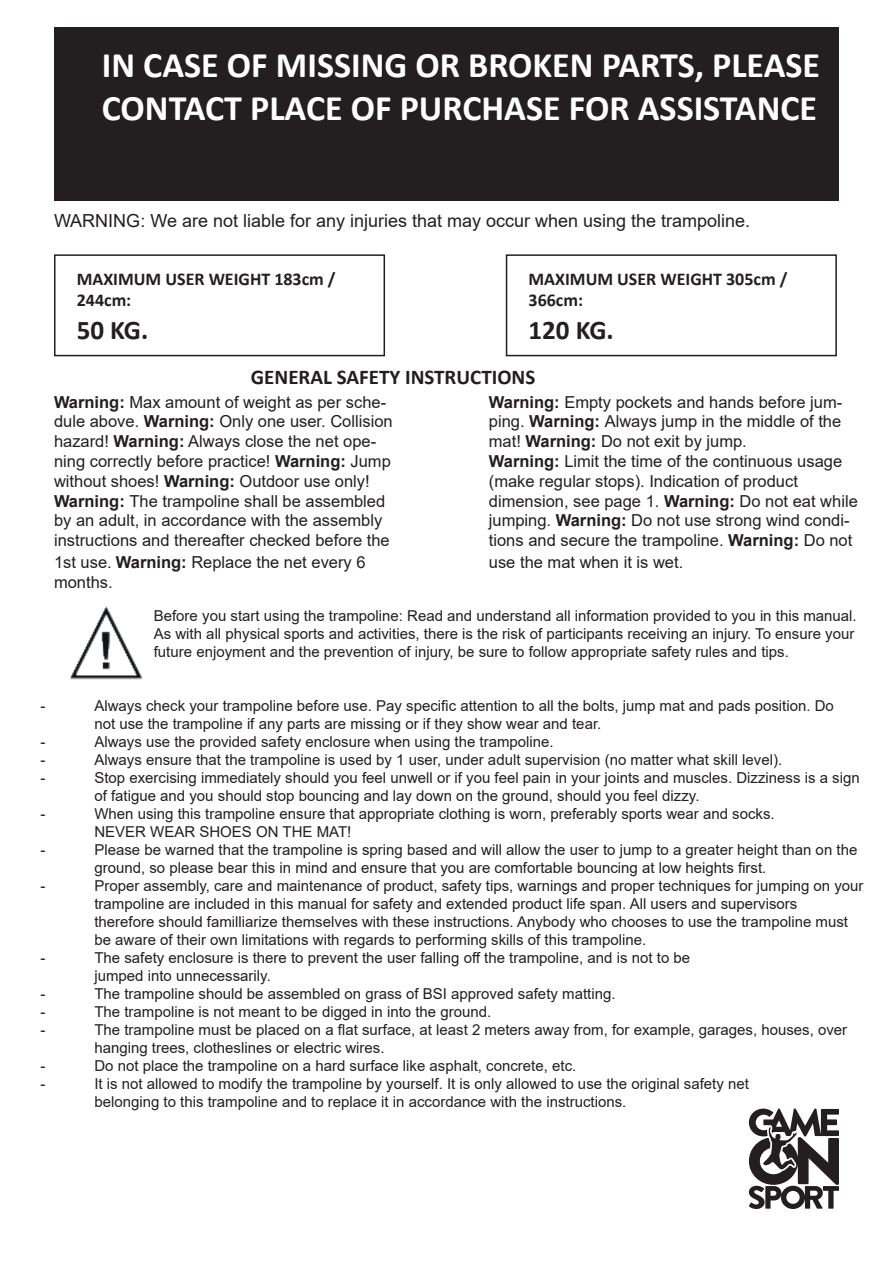
<style>
.page{position:relative;width:893px;height:1263px;background:#fff}
.page>*{position:absolute;margin:0;border:0;box-sizing:border-box;transform-origin:0 0}
.t1{font:700 36px/43.2px "Calibri";color:#fff}
.t2{font:700 27px "Calibri";color:#231f20}
.t3{font:700 21px "Calibri";color:#231f20}
.t4{font:18px "Arial";color:#231f20}
.t5{font:700 18px/21.6px "Calibri";color:#231f20}
.t6{font:16.5px/19.8px "Arial";color:#231f20}
.t7{font:15px/18px "Arial";color:#231f20}
.s1{font-weight:700}
</style>
<div class="page">
<svg style="left:749px;top:1108px;width:90px;height:101px"></svg>
<div style="left:54px;top:28px;width:785px;height:173px;background:#231f20"></div>
<div style="left:54px;top:254px;width:331px;height:102px;border:2px solid #231f20"></div>
<div style="left:506px;top:254px;width:331px;height:102px;border:2px solid #231f20"></div>
<img style="left:70px;top:606px;width:73px;height:74px">
<h1 class="t1" style="left:102px;top:45px;width:720px">IN CASE OF MISSING OR BROKEN PARTS, PLEASE<br>CONTACT PLACE OF PURCHASE FOR ASSISTANCE</h1>
<p class="t4" style="left:54px;top:214px;width:698px">WARNING: We are not liable for any injuries that may occur when using the trampoline.</p>
<p class="t5" style="left:529px;top:269px;width:260px">MAXIMUM USER WEIGHT 305cm /<br>366cm:</p>
<h2 class="t2" style="left:529px;top:319px;width:87px">120 KG.</h2>
<h3 class="t3" style="left:251px;top:368px;width:286px">GENERAL SAFETY INSTRUCTIONS</h3>
<p class="t6" style="left:54px;top:393px;width:340px"><span class="s1">Warning:</span> Max amount of weight as per sche&shy;dule above. <span class="s1">Warning:</span> Only one user. Collision hazard! <span class="s1">Warning:</span> Always close the net ope&shy;ning correctly before practice! <span class="s1">Warning:</span> Jump without shoes! <span class="s1">Warning:</span> Outdoor use only!<br><span class="s1">Warning:</span> The trampoline shall be assembled by an adult, in accordance with the assembly instructions and thereafter checked before the</p>
<p class="t6" style="left:54px;top:553px;width:313px">1st use. <span class="s1">Warning:</span> Replace the net every 6 months.</p>
<p class="t5" style="left:77px;top:269px;width:260px">MAXIMUM USER WEIGHT 183cm /<br>244cm:</p>
<h2 class="t2" style="left:77px;top:319px;width:73px">50 KG.</h2>
<p class="t6" style="left:489px;top:393px;width:370px"><span class="s1">Warning:</span> Empty pockets and hands before jum&shy;ping. <span class="s1">Warning:</span> Always jump in the middle of the mat! <span class="s1">Warning:</span> Do not exit by jump.<br><span class="s1">Warning:</span> Limit the time of the continuous usage (make regular stops). Indication of product dimension, see page 1. <span class="s1">Warning:</span> Do not eat while jumping. <span class="s1">Warning:</span> Do not use strong wind condi&shy;tions and secure the trampoline. <span class="s1">Warning:</span> Do not</p>
<p class="t6" style="left:489px;top:553px;width:196px">use the mat when it is wet.</p>
<p class="t7" style="left:154px;top:608px;width:704px">Before you start using the trampoline: Read and understand all information provided to you in this manual.<br>As with all physical sports and activities, there is the risk of participants receiving an injury. To ensure your future enjoyment and the prevention of injury, be sure to follow appropriate safety rules and tips.</p>
<p class="t7" style="left:40px;top:697px;width:6px">-</p>
<p class="t7" style="left:94px;top:697px;width:741px">Always check your trampoline before use. Pay specific attention to all the bolts, jump mat and pads position. Do not use the trampoline if any parts are missing or if they show wear and tear.</p>
<p class="t7" style="left:40px;top:734px;width:6px">-</p>
<p class="t7" style="left:94px;top:734px;width:461px">Always use the provided safety enclosure when using the trampoline.</p>
<p class="t7" style="left:40px;top:752px;width:6px">-</p>
<p class="t7" style="left:94px;top:752px;width:689px">Always ensure that the trampoline is used by 1 user, under adult supervision (no matter what skill level).</p>
<p class="t7" style="left:40px;top:770px;width:6px">-</p>
<p class="t7" style="left:94px;top:770px;width:767px">Stop exercising immediately should you feel unwell or if you feel pain in your joints and muscles. Dizziness is a sign of fatigue and you should stop bouncing and lay down on the ground, should you feel dizzy.</p>
<p class="t7" style="left:40px;top:806px;width:6px">-</p>
<p class="t7" style="left:94px;top:806px;width:682px">When using this trampoline ensure that appropriate clothing is worn, preferably sports wear and socks.<br>NEVER WEAR SHOES ON THE MAT!</p>
<p class="t7" style="left:40px;top:842px;width:6px">-</p>
<p class="t7" style="left:94px;top:842px;width:764px">Please be warned that the trampoline is spring based and will allow the user to jump to a greater height than on the ground, so please bear this in mind and ensure that you are comfortable bouncing at low heights first.</p>
<p class="t7" style="left:40px;top:878px;width:6px">-</p>
<p class="t7" style="left:94px;top:878px;width:771px">Proper assembly, care and maintenance of product, safety tips, warnings and proper techniques for jumping on your trampoline are included in this manual for safety and extended product life span. All users and supervisors<br>therefore should familliarize themselves with these instructions. Anybody who chooses to use the trampoline must be aware of their own limitations with regards to performing skills of this trampoline.</p>
<p class="t7" style="left:40px;top:949px;width:6px">-</p>
<p class="t7" style="left:94px;top:949px;width:597px">The safety enclosure is there to prevent the user falling off the trampoline, and is not to be jumped into unnecessarily.</p>
<p class="t7" style="left:40px;top:986px;width:6px">-</p>
<p class="t7" style="left:94px;top:986px;width:523px">The trampoline should be assembled on grass of BSI approved safety matting.</p>
<p class="t7" style="left:40px;top:1004px;width:6px">-</p>
<p class="t7" style="left:94px;top:1004px;width:398px">The trampoline is not meant to be digged in into the ground.</p>
<p class="t7" style="left:40px;top:1021px;width:6px">-</p>
<p class="t7" style="left:94px;top:1021px;width:754px">The trampoline must be placed on a flat surface, at least 2 meters away from, for example, garages, houses, over hanging trees, clotheslines or electric wires.</p>
<p class="t7" style="left:40px;top:1058px;width:6px">-</p>
<p class="t7" style="left:94px;top:1058px;width:483px">Do not place the trampoline on a hard surface like asphalt, concrete, etc.</p>
<p class="t7" style="left:40px;top:1076px;width:6px">-</p>
<p class="t7" style="left:94px;top:1076px;width:656px">It is not allowed to modify the trampoline by yourself. It is only allowed to use the original safety net belonging to this trampoline and to replace it in accordance with the instructions.</p>
</div>
